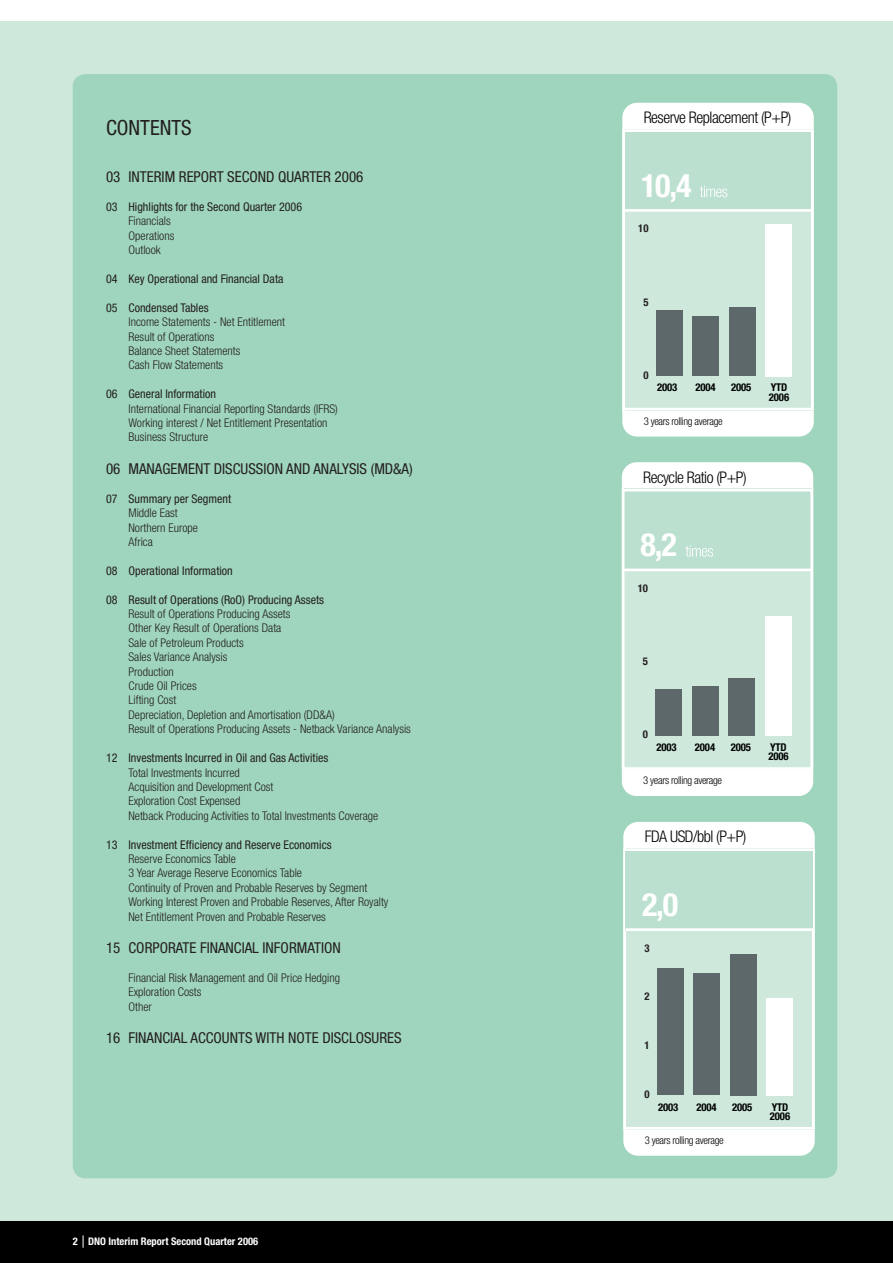
<style>
.page{position:relative;width:893px;height:1263px;background:#fff}
.page>*{position:absolute;margin:0;border:0;box-sizing:border-box;transform-origin:0 0}
.t1{font:700 condensed 32.1px "Helvetica Neue LT";color:#fff}
.t2{font:condensed 21px "Helvetica Neue LT";color:#231f20}
.t3{font:300 condensed 16.05px "Helvetica Neue LT";letter-spacing:-.03em;color:#000001}
.t4{font:condensed 15px "Helvetica Neue LT";color:#231f20}
.t5{font:300 condensed 12px/14.4px "Helvetica Neue LT";color:#231f20}
.t6{font:condensed 12px "Helvetica Neue LT";color:#231f20}
.t7{font:300 condensed 10.65px "Helvetica Neue LT";letter-spacing:-.03em;color:#000001}
.t8{font:700 condensed 10.65px/9.3px "Helvetica Neue LT";letter-spacing:-.015em;color:#000001}
.t9{font:700 condensed 10.65px "Helvetica Neue LT";color:#231f20}
.t10{font:700 condensed 10.5px "Helvetica Neue LT";color:#fff}
</style>
<div class="page">
<div style="left:0;top:1219px;width:892px;height:43px;background:#000"></div>
<svg style="left:83px;top:1235px;width:1px;height:12px"></svg>
<div style="left:0;top:21px;width:892px;height:1198px;background:#cee8db"></div>
<div style="left:73px;top:74px;width:763px;height:1103px;background:#9fd5bd;border-radius:13px"></div>
<div style="left:624px;top:823px;width:189px;height:331px;background:#fff;border-radius:13px"></div>
<div style="left:623px;top:821px;width:191px;height:334px;border:3px solid #fff;border-radius:13px"></div>
<div style="left:625px;top:848px;width:188px;height:281px;background:#cee8db"></div>
<div style="left:623px;top:848px;width:191px;height:281px;border:3px solid #fff"></div>
<div style="left:656px;top:968px;width:27px;height:126px;background:#5d686b"></div>
<div style="left:693px;top:973px;width:26px;height:121px;background:#5d686b"></div>
<div style="left:729px;top:953px;width:27px;height:141px;background:#5d686b"></div>
<div style="left:766px;top:997px;width:26px;height:97px;background:#fff"></div>
<div style="left:625px;top:850px;width:187px;height:80px;background:#bbe0cf"></div>
<hr style="left:625px;top:928px;width:187px;height:2px;background:#fff">
<div style="left:623px;top:463px;width:188px;height:331px;background:#fff;border-radius:13px"></div>
<div style="left:621px;top:462px;width:191px;height:333px;border:3px solid #fff;border-radius:13px"></div>
<div style="left:624px;top:488px;width:187px;height:281px;background:#cee8db"></div>
<div style="left:623px;top:491px;width:188px;height:80px;background:#bbe0cf"></div>
<div style="left:621px;top:488px;width:191px;height:281px;border:3px solid #fff"></div>
<div style="left:655px;top:688px;width:26px;height:47px;background:#5d686b"></div>
<div style="left:691px;top:685px;width:27px;height:50px;background:#5d686b"></div>
<div style="left:728px;top:678px;width:26px;height:57px;background:#5d686b"></div>
<div style="left:764px;top:615px;width:27px;height:120px;background:#fff"></div>
<hr style="left:623px;top:568px;width:188px;height:3px;background:#fff">
<svg style="left:685px;top:545px;width:27px;height:11px"></svg>
<div style="left:623px;top:104px;width:189px;height:331px;background:#fff;border-radius:13px"></div>
<div style="left:622px;top:103px;width:191px;height:333px;border:3px solid #fff;border-radius:13px"></div>
<div style="left:624px;top:129px;width:188px;height:281px;background:#cee8db"></div>
<div style="left:624px;top:132px;width:187px;height:79px;background:#bbe0cf"></div>
<div style="left:622px;top:129px;width:191px;height:281px;border:3px solid #fff"></div>
<div style="left:655px;top:310px;width:27px;height:66px;background:#5d686b"></div>
<div style="left:692px;top:316px;width:26px;height:60px;background:#5d686b"></div>
<div style="left:728px;top:307px;width:27px;height:69px;background:#5d686b"></div>
<div style="left:765px;top:224px;width:26px;height:152px;background:#fff"></div>
<hr style="left:624px;top:209px;width:187px;height:3px;background:#fff">
<svg style="left:700px;top:186px;width:27px;height:11px"></svg>
<h2 class="t2" style="left:106px;top:120px;width:87px">CONTENTS</h2>
<p class="t4" style="left:106px;top:171px;width:259px">03 INTERIM REPORT SECOND QUARTER 2006</p>
<p class="t6" style="left:106px;top:202px;width:197px">03 Highlights for the Second Quarter 2006</p>
<p class="t5" style="left:128px;top:215px;width:47px">Financials<br>Operations<br>Outlook</p>
<p class="t6" style="left:106px;top:274px;width:179px">04 Key Operational and Financial Data</p>
<p class="t6" style="left:106px;top:303px;width:104px">05 Condensed Tables</p>
<p class="t5" style="left:128px;top:316px;width:158px">Income Statements - Net Entitlement<br>Result of Operations<br>Balance Sheet Statements<br>Cash Flow Statements</p>
<p class="t6" style="left:106px;top:389px;width:111px">06 General Information</p>
<p class="t5" style="left:128px;top:402px;width:211px">International Financial Reporting Standards (IFRS)<br>Working interest / Net Entitlement Presentation<br>Business Structure</p>
<p class="t4" style="left:106px;top:463px;width:308px">06 MANAGEMENT DISCUSSION AND ANALYSIS (MD&amp;A)</p>
<p class="t6" style="left:106px;top:494px;width:127px">07 Summary per Segment</p>
<p class="t5" style="left:128px;top:506px;width:71px">Middle East<br>Northern Europe<br>Africa</p>
<p class="t6" style="left:106px;top:566px;width:128px">08 Operational Information</p>
<p class="t6" style="left:106px;top:595px;width:219px">08 Result of Operations (RoO) Producing Assets</p>
<p class="t5" style="left:128px;top:607px;width:284px">Result of Operations Producing Assets<br>Other Key Result of Operations Data<br>Sale of Petroleum Products<br>Sales Variance Analysis<br>Production<br>Crude Oil Prices<br>Lifting Cost<br>Depreciation, Depletion and Amortisation (DD&amp;A)<br>Result of Operations Producing Assets - Netback Variance Analysis</p>
<p class="t6" style="left:106px;top:753px;width:224px">12 Investments Incurred in Oil and Gas Activities</p>
<p class="t5" style="left:128px;top:766px;width:251px">Total Investments Incurred<br>Acquisition and Development Cost<br>Exploration Cost Expensed<br>Netback Producing Activities to Total Investments Coverage</p>
<p class="t6" style="left:106px;top:839px;width:227px">13 Investment Efficiency and Reserve Economics</p>
<p class="t5" style="left:128px;top:852px;width:261px">Reserve Economics Table<br>3 Year Average Reserve Economics Table<br>Continuity of Proven and Probable Reserves by Segment Working Interest Proven and Probable Reserves, After Royalty Net Entitlement Proven and Probable Reserves</p>
<p class="t4" style="left:106px;top:942px;width:236px">15 CORPORATE FINANCIAL INFORMATION</p>
<p class="t5" style="left:128px;top:971px;width:213px">Financial Risk Management and Oil Price Hedging<br>Exploration Costs<br>Other</p>
<p class="t4" style="left:106px;top:1032px;width:297px">16 FINANCIAL ACCOUNTS WITH NOTE DISCLOSURES</p>
<p class="t10" style="left:73px;top:1236px;width:187px">2 DNO Interim Report Second Quarter 2006</p>
<h3 class="t3" style="left:643px;top:112px;width:149px">Reserve Replacement (P+P)</h3>
<h1 class="t1" style="left:640px;top:173px;width:52px">10,4</h1>
<p class="t9" style="left:638px;top:225px;width:12px">10</p>
<p class="t9" style="left:643px;top:298px;width:7px">5</p>
<p class="t9" style="left:643px;top:371px;width:7px">0</p>
<p class="t8" style="left:656px;top:384px;width:22px">2003</p>
<p class="t8" style="left:695px;top:384px;width:22px">2004</p>
<p class="t8" style="left:731px;top:384px;width:22px">2005</p>
<p class="t8" style="left:768px;top:384px;width:22px">YTD<br>2006</p>
<p class="t7" style="left:643px;top:417px;width:80px">3 years rolling average</p>
<h3 class="t3" style="left:643px;top:471px;width:105px">Recycle Ratio (P+P)</h3>
<h1 class="t1" style="left:640px;top:533px;width:38px">8,2</h1>
<p class="t9" style="left:637px;top:584px;width:12px">10</p>
<p class="t9" style="left:642px;top:657px;width:7px">5</p>
<p class="t9" style="left:642px;top:730px;width:7px">0</p>
<p class="t8" style="left:656px;top:743px;width:22px">2003</p>
<p class="t8" style="left:694px;top:743px;width:22px">2004</p>
<p class="t8" style="left:730px;top:743px;width:22px">2005</p>
<p class="t8" style="left:768px;top:743px;width:22px">YTD<br>2006</p>
<p class="t7" style="left:643px;top:776px;width:80px">3 years rolling average</p>
<h3 class="t3" style="left:644px;top:830px;width:103px">FDA USD/bbl (P+P)</h3>
<h1 class="t1" style="left:641px;top:892px;width:38px">2,0</h1>
<p class="t9" style="left:644px;top:943px;width:7px">3</p>
<p class="t9" style="left:644px;top:992px;width:7px">2</p>
<p class="t9" style="left:644px;top:1041px;width:7px">1</p>
<p class="t9" style="left:644px;top:1089px;width:7px">0</p>
<p class="t8" style="left:657px;top:1102px;width:22px">2003</p>
<p class="t8" style="left:696px;top:1102px;width:22px">2004</p>
<p class="t8" style="left:732px;top:1102px;width:22px">2005</p>
<p class="t8" style="left:769px;top:1102px;width:22px">YTD<br>2006</p>
<p class="t7" style="left:644px;top:1135px;width:80px">3 years rolling average</p>
</div>
